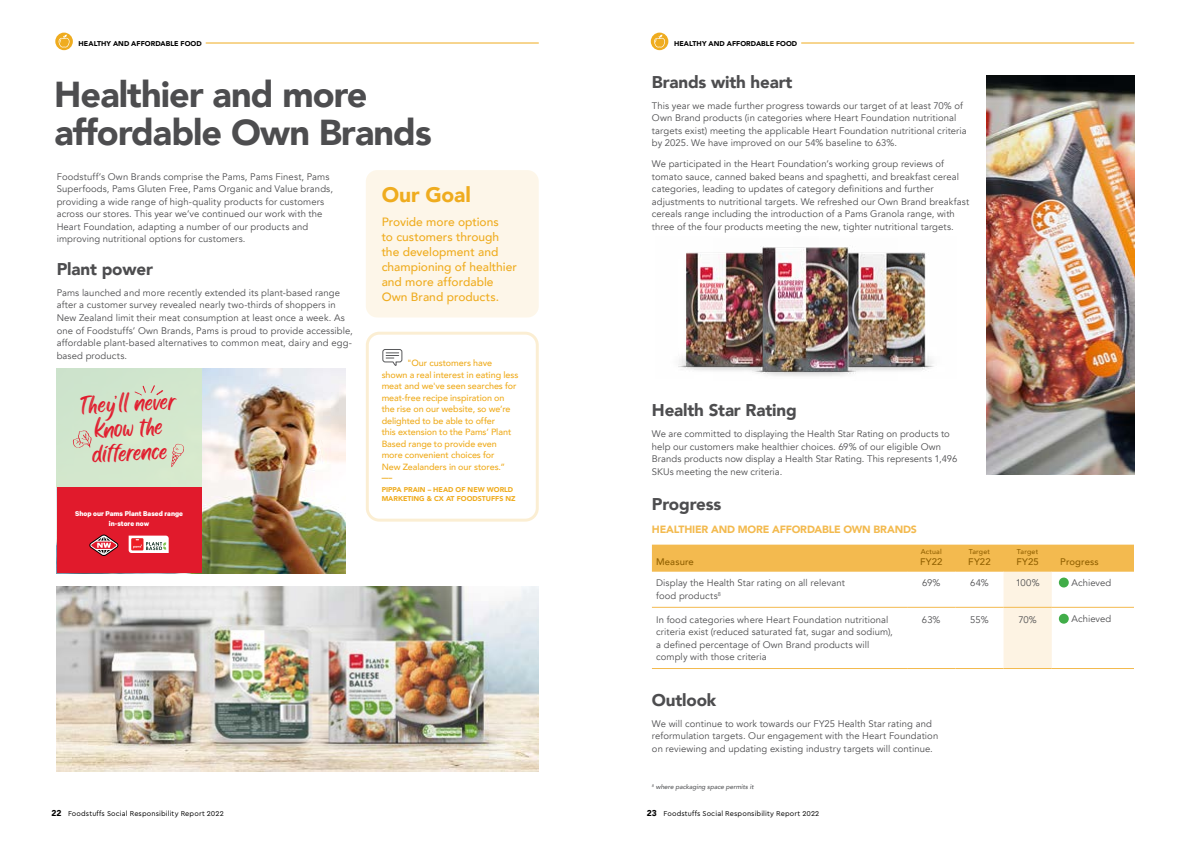
<style>
.page{position:relative;width:1191px;height:842px;background:#fff}
.page>*{position:absolute;margin:0;border:0;box-sizing:border-box;transform-origin:0 0}
.t1{font:900 36px/38px "Avenir";letter-spacing:-.025em;color:#4d4d4f}
.t2{font:23.3px/24.6px "BB Script 3";color:#e11a2c;text-align:center}
.t3{font:900 21px "Avenir";letter-spacing:-.005em;color:#efac1f}
.t4{font:900 17px "Avenir";letter-spacing:-.01em;color:#4d4d4f}
.t5{font:500 12px/15px "Avenir";color:#efac1f}
.t6{font:900 10.5px "Avenir";letter-spacing:-.015em;color:#f3ba4f}
.t7{font:9.5px/12.5px "Avenir";letter-spacing:.01em;color:#4d4d4f}
.t8{font:500 9.5px "Avenir";letter-spacing:.01em;color:#916000}
.t9{font:500 9px/11.5px "Avenir";letter-spacing:-.005em;color:#efac1f}
.t10{font:700 7.9px/9.4px "Calibre";color:#fff;text-align:center}
.t11{font:7.3px "Cera Pro";letter-spacing:.015em;color:#000}
.t12{font:900 7px/11.8px "Avenir";color:#efac1f}
.t13{font:900 7px "Avenir";letter-spacing:.01em;color:#000}
.t14{font:500 7px "Avenir";letter-spacing:.025em;color:#916000}
.t15{font:italic 500 6.5px "Avenir";letter-spacing:-.005em;color:#58595b}
.s1{font-family:"BB Script"}
.s2{font-family:"Avenir";font-weight:900;font-size:8.5px}
</style>
<div class="page">
<hr style="left:206px;top:43px;width:333px;height:1px;background:#efac1f">
<svg style="left:55px;top:33px;width:18px;height:17px"></svg>
<svg style="left:59px;top:35px;width:11px;height:12px"></svg>
<hr style="left:801px;top:43px;width:333px;height:1px;background:#efac1f">
<svg style="left:651px;top:33px;width:17px;height:17px"></svg>
<svg style="left:654px;top:35px;width:11px;height:12px"></svg>
<div style="left:366px;top:332px;width:173px;height:190px;border:3px solid #efac1f;border-radius:12px"></div>
<svg style="left:382px;top:349px;width:21px;height:17px"></svg>
<img style="left:201px;top:369px;width:145px;height:204px">
<div style="left:57px;top:369px;width:144px;height:119px;background:#d2e7cd"></div>
<svg style="left:73px;top:430px;width:19px;height:18px"></svg>
<svg style="left:135px;top:385px;width:28px;height:10px"></svg>
<svg style="left:171px;top:444px;width:13px;height:23px"></svg>
<div style="left:57px;top:488px;width:144px;height:85px;background:#e11a2c"></div>
<svg style="left:89px;top:534px;width:29px;height:22px"></svg>
<svg style="left:129px;top:536px;width:40px;height:17px"></svg>
<img style="left:57px;top:587px;width:482px;height:184px">
<div style="left:366px;top:170px;width:173px;height:147px;background:#fdf6e9;border-radius:11px"></div>
<img style="left:986px;top:75px;width:148px;height:400px">
<svg style="left:652px;top:545px;width:482px;height:123px"></svg>
<hr style="left:652px;top:571px;width:255px;height:1px;background:#f3ba4f">
<hr style="left:907px;top:571px;width:48px;height:1px;background:#f3ba4f">
<hr style="left:955px;top:571px;width:48px;height:1px;background:#f3ba4f">
<hr style="left:1003px;top:571px;width:48px;height:1px;background:#f3ba4f">
<hr style="left:1051px;top:571px;width:83px;height:1px;background:#f3ba4f">
<hr style="left:1051px;top:607px;width:83px;height:1px;background:#f3ba4f">
<hr style="left:1051px;top:668px;width:83px;height:1px;background:#f3ba4f">
<hr style="left:652px;top:607px;width:255px;height:1px;background:#f3ba4f">
<hr style="left:907px;top:607px;width:48px;height:1px;background:#f3ba4f">
<hr style="left:955px;top:607px;width:48px;height:1px;background:#f3ba4f">
<hr style="left:1003px;top:607px;width:48px;height:1px;background:#f3ba4f">
<hr style="left:652px;top:668px;width:255px;height:1px;background:#f3ba4f">
<hr style="left:907px;top:668px;width:48px;height:1px;background:#f3ba4f">
<hr style="left:955px;top:668px;width:48px;height:1px;background:#f3ba4f">
<hr style="left:1003px;top:668px;width:48px;height:1px;background:#f3ba4f">
<div style="left:1058px;top:578px;width:10px;height:9px;background:#41ad49;border-radius:50%"></div>
<div style="left:1058px;top:614px;width:10px;height:10px;background:#41ad49;border-radius:50%"></div>
<img style="left:678px;top:252px;width:35px;height:119px">
<img style="left:898px;top:252px;width:36px;height:119px">
<img style="left:713px;top:246px;width:185px;height:130px">
<p class="t13" style="left:79px;top:37px;width:125px">HEALTHY AND AFFORDABLE FOOD</p>
<p class="t13" style="left:674px;top:37px;width:125px">HEALTHY AND AFFORDABLE FOOD</p>
<h1 class="t1" style="left:54px;top:74px;width:379px">Healthier and more affordable Own Brands</h1>
<p class="t7" style="left:57px;top:170px;width:278px">Foodstuff’s Own Brands comprise the Pams, Pams Finest, Pams Superfoods, Pams Gluten Free, Pams Organic and Value brands, providing a wide range of high-quality products for customers across our stores. This year we’ve continued our work with the Heart Foundation, adapting a number of our products and improving nutritional options for customers.</p>
<h3 class="t4" style="left:57px;top:254px;width:98px">Plant power</h3>
<p class="t7" style="left:57px;top:287px;width:298px">Pams launched and more recently extended its plant-based range after a customer survey revealed nearly two-thirds of shoppers in New Zealand limit their meat consumption at least once a week. As one of Foodstuffs’ Own Brands, Pams is proud to provide accessible, affordable plant-based alternatives to common meat, dairy and egg&shy;based products.</p>
<h2 class="t2" style="left:78px;top:395px;width:98px;rotate:-3deg">They<span class="s1">’</span>ll never know the difference</h2>
<p class="t10" style="left:75px;top:509px;width:109px">Shop our Pams Plant Based range in-store now</p>
<h3 class="t3" style="left:382px;top:177px;width:91px">Our Goal</h3>
<p class="t5" style="left:382px;top:214px;width:137px">Provide more options<br>to customers through the development and championing of healthier and more affordable<br>Own Brand products.</p>
<p class="t9" style="left:382px;top:357px;width:138px;text-indent:26px">"Our customers have shown a real interest in eating less meat and we've seen searches for meat-free recipe inspiration on the rise on our website, so we’re delighted to be able to offer<br>this extension to the Pams’ Plant<br>Based range to provide even more convenient choices for<br>New Zealanders in our stores.”</p>
<p class="t12" style="left:382px;top:472px;width:133px">–––<br>PIPPA PRAIN – HEAD OF NEW WORLD</p>
<p class="t12" style="left:382px;top:492px;width:135px">MARKETING &amp; CX AT FOODSTUFFS NZ</p>
<h3 class="t4" style="left:652px;top:67px;width:142px">Brands with heart</h3>
<p class="t7" style="left:652px;top:100px;width:316px">This year we made further progress towards our target of at least 70% of Own Brand products (in categories where Heart Foundation nutritional targets exist) meeting the applicable Heart Foundation nutritional criteria by 2025. We have improved on our 54% baseline to 63%.</p>
<p class="t7" style="left:652px;top:158px;width:319px">We participated in the Heart Foundation’s working group reviews of tomato sauce, canned baked beans and spaghetti, and breakfast cereal categories, leading to updates of category definitions and further adjustments to nutritional targets. We refreshed our Own Brand breakfast cereals range including the introduction of a Pams Granola range, with three of the four products meeting the new, tighter nutritional targets.</p>
<h3 class="t4" style="left:652px;top:396px;width:146px">Health Star Rating</h3>
<p class="t7" style="left:652px;top:428px;width:307px">We are committed to displaying the Health Star Rating on products to help our customers make healthier choices. 69% of our eligible Own Brands products now display a Health Star Rating. This represents 1,496<br>SKUs meeting the new criteria.</p>
<h3 class="t4" style="left:652px;top:490px;width:71px">Progress</h3>
<p class="t6" style="left:652px;top:521px;width:266px">HEALTHIER AND MORE AFFORDABLE OWN BRANDS</p>
<p class="t8" style="left:656px;top:554px;width:39px">Measure</p>
<p class="t14" style="left:920px;top:546px;width:23px">Actual</p>
<p class="t8" style="left:920px;top:554px;width:24px">FY22</p>
<p class="t14" style="left:968px;top:546px;width:23px">Target</p>
<p class="t8" style="left:968px;top:554px;width:24px">FY22</p>
<p class="t14" style="left:1017px;top:546px;width:23px">Target</p>
<p class="t8" style="left:1016px;top:554px;width:24px">FY25</p>
<p class="t8" style="left:1060px;top:554px;width:40px">Progress</p>
<p class="t7" style="left:656px;top:577px;width:190px">Display the Health Star rating on all relevant food products<sup>8</sup></p>
<p class="t7" style="left:922px;top:577px;width:20px">69%</p>
<p class="t7" style="left:970px;top:577px;width:20px">64%</p>
<p class="t7" style="left:1015px;top:577px;width:25px">100%</p>
<p class="t7" style="left:1071px;top:577px;width:41px">Achieved</p>
<p class="t7" style="left:656px;top:613px;width:238px">In food categories where Heart Foundation nutritional criteria exist (reduced saturated fat, sugar and sodium), a defined percentage of Own Brand products will comply with those criteria</p>
<p class="t7" style="left:922px;top:613px;width:20px">63%</p>
<p class="t7" style="left:970px;top:613px;width:20px">55%</p>
<p class="t7" style="left:1018px;top:613px;width:20px">70%</p>
<p class="t7" style="left:1071px;top:613px;width:41px">Achieved</p>
<h3 class="t4" style="left:652px;top:685px;width:66px">Outlook</h3>
<p class="t7" style="left:652px;top:717px;width:288px">We will continue to work towards our FY25 Health Star rating and reformulation targets. Our engagement with the Heart Foundation on reviewing and updating existing industry targets will continue.</p>
<p class="t15" style="left:652px;top:783px;width:103px"><sup>8</sup> where packaging space permits it</p>
<p class="t11" style="left:51px;top:809px;width:174px"><span class="s2">22</span> Foodstuffs Social Responsibility Report 2022</p>
<p class="t11" style="left:647px;top:809px;width:174px"><span class="s2">23</span> Foodstuffs Social Responsibility Report 2022</p>
</div>
